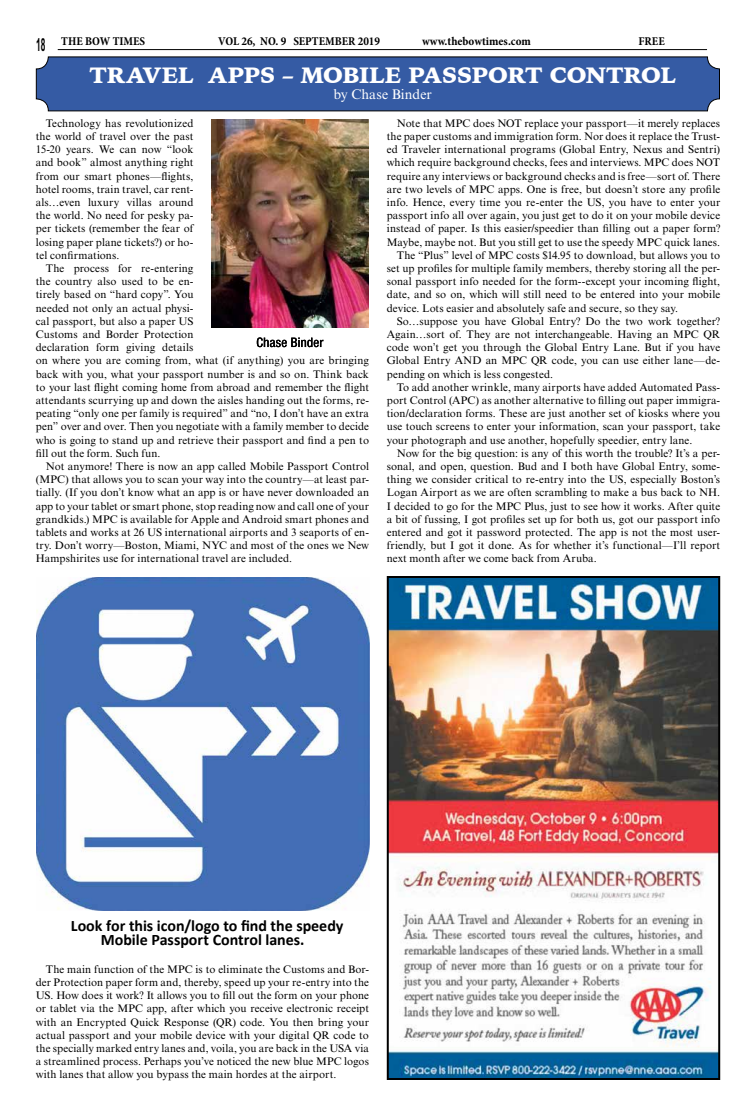
<style>
.page{position:relative;width:756px;height:1116px;background:#fff}
.page>*{position:absolute;margin:0;border:0;box-sizing:border-box;transform-origin:0 0}
.t1{font:900 22px "Iowan Old Style";letter-spacing:-.015em;color:#fff}
.t2{font:700 18px "Arial MT Pro";color:#000;scale:.47 1}
.t3{font:700 16px/14px "Calibri";color:#000;text-align:center}
.t4{font:14px "Times New Roman MT Std";letter-spacing:.005em;color:#fff}
.t5{font:700 condensed 12px "Minion Pro";color:#000}
.t6{font:11px/13.2px "Times New Roman MT Std";letter-spacing:.005em;color:#000;text-align:justify}
</style>
<div class="page">
<hr style="left:58px;top:49px;width:649px;height:1px;background:#000">
<div style="left:36px;top:57px;width:683px;height:54px;background:#355ba4;border-radius:12px"></div>
<div style="left:36px;top:56px;width:684px;height:55px;border:1px solid #000;border-radius:12px"></div>
<img style="left:211px;top:119px;width:158px;height:209px">
<svg style="left:257px;top:337px;width:66px;height:10px"></svg>
<img style="left:390px;top:579px;width:327px;height:498px">
<div style="left:387px;top:576px;width:333px;height:504px;border:2px solid #000"></div>
<img style="left:36px;top:577px;width:333px;height:333px">
<h2 class="t2" style="left:36px;top:35px;width:21px">18</h2>
<p class="t5" style="left:61px;top:33px;width:85px">THE BOW TIMES</p>
<p class="t5" style="left:218px;top:33px;width:163px">VOL 26, NO. 9 SEPTEMBER 2019</p>
<p class="t5" style="left:422px;top:33px;width:110px">www.thebowtimes.com</p>
<p class="t5" style="left:639px;top:33px;width:28px">FREE</p>
<h1 class="t1" style="left:89px;top:61px;width:588px">TRAVEL APPS – MOBILE PASSPORT CONTROL</h1>
<p class="t4" style="left:333px;top:86px;width:100px">by Chase Binder</p>
<p class="t6" style="left:36px;top:117px;width:159px;text-indent:10px">Technology has revolutionized the world of travel over the past 15-20 years. We can now “look and book” almost anything right from our smart phones—flights, hotel rooms, train travel, car rent&shy;als…even luxury villas around the world. No need for pesky pa&shy;per tickets (remember the fear of losing paper plane tickets?) or ho&shy;tel confirmations.</p>
<p class="t6" style="left:36px;top:262px;width:335px;text-align:left;text-indent:10px">The process for re-entering<br>the country also used to be en-<br>tirely based on “hard copy”. You<br>needed not only an actual physi-<br>cal passport, but also a paper US<br>Customs and Border Protection<br>declaration form giving details<br>on where you are coming from, what (if anything) you are bringing back with you, what your passport number is and so on. Think back to your last flight coming home from abroad and remember the flight attendants scurrying up and down the aisles handing out the forms, re&shy;peating “only one per family is required” and “no, I don’t have an extra pen” over and over. Then you negotiate with a family member to decide who is going to stand up and retrieve their passport and find a pen to fill out the form. Such fun.</p>
<p class="t6" style="left:36px;top:460px;width:335px;text-indent:10px">Not anymore! There is now an app called Mobile Passport Control (MPC) that allows you to scan your way into the country—at least par&shy;tially. (If you don’t know what an app is or have never downloaded an app to your tablet or smart phone, stop reading now and call one of your grandkids.) MPC is available for Apple and Android smart phones and tablets and works at 26 US international airports and 3 seaports of en&shy;try. Don’t worry—Boston, Miami, NYC and most of the ones we New Hampshirites use for international travel are included.</p>
<p class="t6" style="left:397px;top:117px;width:325px">Note that MPC does NOT replace your passport—it merely replaces</p>
<p class="t6" style="left:387px;top:130px;width:335px">the paper customs and immigration form. Nor does it replace the Trust-</p>
<p class="t6" style="left:387px;top:143px;width:335px">ed Traveler international programs (Global Entry, Nexus and Sentri)</p>
<p class="t6" style="left:387px;top:156px;width:335px">which require background checks, fees and interviews. MPC does NOT</p>
<p class="t6" style="left:387px;top:169px;width:335px">require any interviews or background checks and is free—sort of. There</p>
<p class="t6" style="left:387px;top:183px;width:335px">are two levels of MPC apps. One is free, but doesn’t store any profile</p>
<p class="t6" style="left:387px;top:196px;width:335px">info. Hence, every time you re-enter the US, you have to enter your</p>
<p class="t6" style="left:387px;top:209px;width:335px">passport info all over again, you just get to do it on your mobile device</p>
<p class="t6" style="left:387px;top:222px;width:335px">instead of paper. Is this easier/speedier than filling out a paper form?</p>
<p class="t6" style="left:387px;top:235px;width:335px">Maybe, maybe not. But you still get to use the speedy MPC quick lanes.</p>
<p class="t6" style="left:397px;top:249px;width:325px">The “Plus” level of MPC costs $14.95 to download, but allows you to</p>
<p class="t6" style="left:387px;top:262px;width:335px">set up profiles for multiple family members, thereby storing all the per-</p>
<p class="t6" style="left:387px;top:275px;width:335px">sonal passport info needed for the form--except your incoming flight,</p>
<p class="t6" style="left:387px;top:288px;width:335px">date, and so on, which will still need to be entered into your mobile</p>
<p class="t6" style="left:387px;top:301px;width:293px">device. Lots easier and absolutely safe and secure, so they say.</p>
<p class="t6" style="left:397px;top:315px;width:325px">So…suppose you have Global Entry? Do the two work together?</p>
<p class="t6" style="left:387px;top:328px;width:335px">Again…sort of. They are not interchangeable. Having an MPC QR</p>
<p class="t6" style="left:387px;top:341px;width:335px">code won’t get you through the Global Entry Lane. But if you have</p>
<p class="t6" style="left:387px;top:354px;width:335px">Global Entry AND an MPC QR code, you can use either lane—de-</p>
<p class="t6" style="left:387px;top:367px;width:168px">pending on which is less congested.</p>
<p class="t6" style="left:397px;top:381px;width:325px">To add another wrinkle, many airports have added Automated Pass-</p>
<p class="t6" style="left:387px;top:394px;width:335px">port Control (APC) as another alternative to filling out paper immigra-</p>
<p class="t6" style="left:387px;top:407px;width:335px">tion/declaration forms. These are just another set of kiosks where you</p>
<p class="t6" style="left:387px;top:420px;width:335px">use touch screens to enter your information, scan your passport, take</p>
<p class="t6" style="left:387px;top:433px;width:307px">your photograph and use another, hopefully speedier, entry lane.</p>
<p class="t6" style="left:397px;top:447px;width:325px">Now for the big question: is any of this worth the trouble? It’s a per-</p>
<p class="t6" style="left:387px;top:460px;width:335px">sonal, and open, question. Bud and I both have Global Entry, some-</p>
<p class="t6" style="left:387px;top:473px;width:335px">thing we consider critical to re-entry into the US, especially Boston’s</p>
<p class="t6" style="left:387px;top:486px;width:335px">Logan Airport as we are often scrambling to make a bus back to NH.</p>
<p class="t6" style="left:387px;top:499px;width:335px">I decided to go for the MPC Plus, just to see how it works. After quite</p>
<p class="t6" style="left:387px;top:513px;width:335px">a bit of fussing, I got profiles set up for both us, got our passport info</p>
<p class="t6" style="left:387px;top:526px;width:335px">entered and got it password protected. The app is not the most user-</p>
<p class="t6" style="left:387px;top:539px;width:335px">friendly, but I got it done. As for whether it’s functional—I’ll report</p>
<p class="t6" style="left:387px;top:552px;width:211px">next month after we come back from Aruba.</p>
<h3 class="t3" style="left:71px;top:919px;width:274px">Look for this icon/logo to find the speedy<br>Mobile Passport Control lanes.</h3>
<p class="t6" style="left:36px;top:962px;width:335px;text-indent:10px">The main function of the MPC is to eliminate the Customs and Bor&shy;der Protection paper form and, thereby, speed up your re-entry into the US. How does it work? It allows you to fill out the form on your phone or tablet via the MPC app, after which you receive electronic receipt with an Encrypted Quick Response (QR) code. You then bring your actual passport and your mobile device with your digital QR code to the specially marked entry lanes and, voila, you are back in the USA via a streamlined process. Perhaps you’ve noticed the new blue MPC logos with lanes that allow you bypass the main hordes at the airport.</p>
</div>
